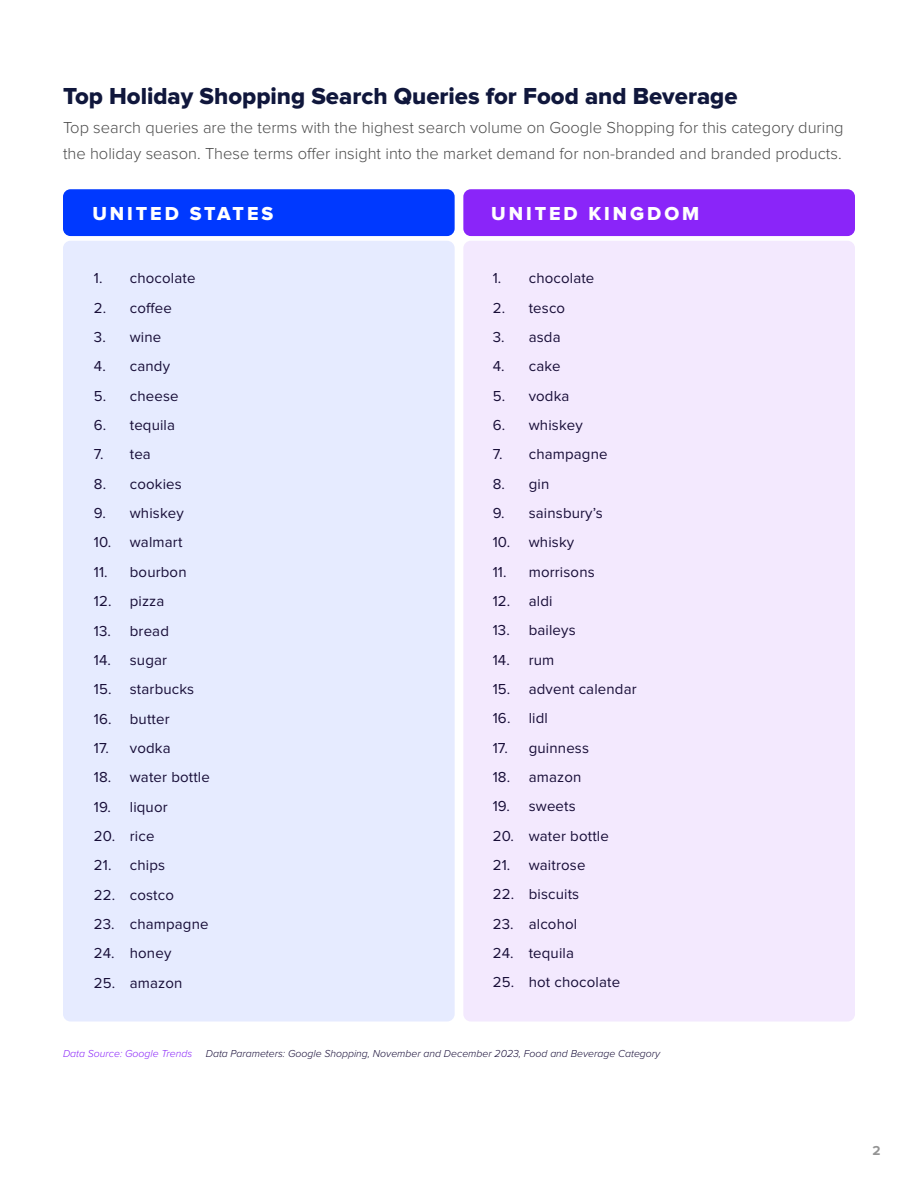
<style>
.page{position:relative;width:918px;height:1188px;background:#fff}
.page>*{position:absolute;margin:0;border:0;box-sizing:border-box;transform-origin:0 0}
.t1{font:24px "Proxima Nova Extrabld";color:#10173c}
.t2{font:19.5px "Proxima Nova Extrabld";letter-spacing:.15em;color:#fff}
.t3{font:300 16.5px/25.5px "Proxima Nova";color:#4d4d4d}
.t4{font:15px "Proxima Nova";letter-spacing:.01em;color:#180e38}
.t5{font:700 13.5px "Proxima Nova";color:#949494}
.t6{font:italic 300 10.5px "Proxima Nova";color:#180e38}
.t7{font:italic 300 10.5px "Proxima Nova";color:#8a25f9}
</style>
<div class="page">
<div style="left:63px;top:241px;width:392px;height:781px;background:#e6ebff;border-radius:8px"></div>
<div style="left:463px;top:241px;width:392px;height:781px;background:#f3e9fe;border-radius:8px"></div>
<div style="left:63px;top:189px;width:392px;height:47px;background:#0039ff;border-radius:8px"></div>
<div style="left:463px;top:189px;width:392px;height:47px;background:#8a25f9;border-radius:8px"></div>
<h1 class="t1" style="left:63px;top:82px;width:676px">Top Holiday Shopping Search Queries for Food and Beverage</h1>
<p class="t3" style="left:63px;top:115px;width:782px">Top search queries are the terms with the highest search volume on Google Shopping for this category during the holiday season. These terms offer insight into the market demand for non-branded and branded products.</p>
<h2 class="t2" style="left:92px;top:202px;width:182px">UNITED STATES</h2>
<h2 class="t2" style="left:491px;top:202px;width:210px">UNITED KINGDOM</h2>
<p class="t4" style="left:94px;top:272px;width:103px">1. chocolate</p>
<p class="t4" style="left:94px;top:301px;width:80px">2. coffee</p>
<p class="t4" style="left:94px;top:330px;width:69px">3. wine</p>
<p class="t4" style="left:94px;top:360px;width:78px">4. candy</p>
<p class="t4" style="left:94px;top:389px;width:86px">5. cheese</p>
<p class="t4" style="left:94px;top:418px;width:83px">6. tequila</p>
<p class="t4" style="left:94px;top:448px;width:59px">7. tea</p>
<p class="t4" style="left:94px;top:477px;width:90px">8. cookies</p>
<p class="t4" style="left:94px;top:506px;width:92px">9. whiskey</p>
<p class="t4" style="left:94px;top:536px;width:90px">10. walmart</p>
<p class="t4" style="left:94px;top:565px;width:94px">11. bourbon</p>
<p class="t4" style="left:94px;top:594px;width:72px">12. pizza</p>
<p class="t4" style="left:94px;top:624px;width:77px">13. bread</p>
<p class="t4" style="left:94px;top:653px;width:75px">14. sugar</p>
<p class="t4" style="left:94px;top:682px;width:102px">15. starbucks</p>
<p class="t4" style="left:94px;top:712px;width:77px">16. butter</p>
<p class="t4" style="left:94px;top:741px;width:78px">17. vodka</p>
<p class="t4" style="left:94px;top:770px;width:118px">18. water bottle</p>
<p class="t4" style="left:94px;top:800px;width:75px">19. liquor</p>
<p class="t4" style="left:94px;top:829px;width:62px">20. rice</p>
<p class="t4" style="left:94px;top:858px;width:73px">21. chips</p>
<p class="t4" style="left:94px;top:888px;width:82px">22. costco</p>
<p class="t4" style="left:94px;top:917px;width:116px">23. champagne</p>
<p class="t4" style="left:94px;top:946px;width:79px">24. honey</p>
<p class="t4" style="left:94px;top:976px;width:90px">25. amazon</p>
<p class="t4" style="left:493px;top:271px;width:103px">1. chocolate</p>
<p class="t4" style="left:493px;top:301px;width:74px">2. tesco</p>
<p class="t4" style="left:493px;top:330px;width:69px">3. asda</p>
<p class="t4" style="left:493px;top:359px;width:69px">4. cake</p>
<p class="t4" style="left:493px;top:389px;width:78px">5. vodka</p>
<p class="t4" style="left:493px;top:418px;width:91px">6. whiskey</p>
<p class="t4" style="left:493px;top:448px;width:116px">7. champagne</p>
<p class="t4" style="left:493px;top:477px;width:58px">8. gin</p>
<p class="t4" style="left:493px;top:506px;width:112px">9. sainsbury’s</p>
<p class="t4" style="left:493px;top:536px;width:83px">10. whisky</p>
<p class="t4" style="left:493px;top:565px;width:103px">11. morrisons</p>
<p class="t4" style="left:493px;top:594px;width:61px">12. aldi</p>
<p class="t4" style="left:493px;top:624px;width:84px">13. baileys</p>
<p class="t4" style="left:493px;top:653px;width:63px">14. rum</p>
<p class="t4" style="left:493px;top:682px;width:145px">15. advent calendar</p>
<p class="t4" style="left:493px;top:712px;width:57px">16. lidl</p>
<p class="t4" style="left:493px;top:741px;width:98px">17. guinness</p>
<p class="t4" style="left:493px;top:770px;width:90px">18. amazon</p>
<p class="t4" style="left:493px;top:800px;width:85px">19. sweets</p>
<p class="t4" style="left:493px;top:829px;width:118px">20. water bottle</p>
<p class="t4" style="left:493px;top:858px;width:94px">21. waitrose</p>
<p class="t4" style="left:493px;top:888px;width:88px">22. biscuits</p>
<p class="t4" style="left:493px;top:917px;width:86px">23. alcohol</p>
<p class="t4" style="left:493px;top:946px;width:83px">24. tequila</p>
<p class="t4" style="left:493px;top:976px;width:129px">25. hot chocolate</p>
<p class="t7" style="left:63px;top:1047px;width:131px">Data Source: Google Trends</p>
<p class="t6" style="left:206px;top:1047px;width:456px">Data Parameters: Google Shopping, November and December 2023, Food and Beverage Category</p>
<p class="t5" style="left:872px;top:1143px;width:10px">2</p>
</div>
